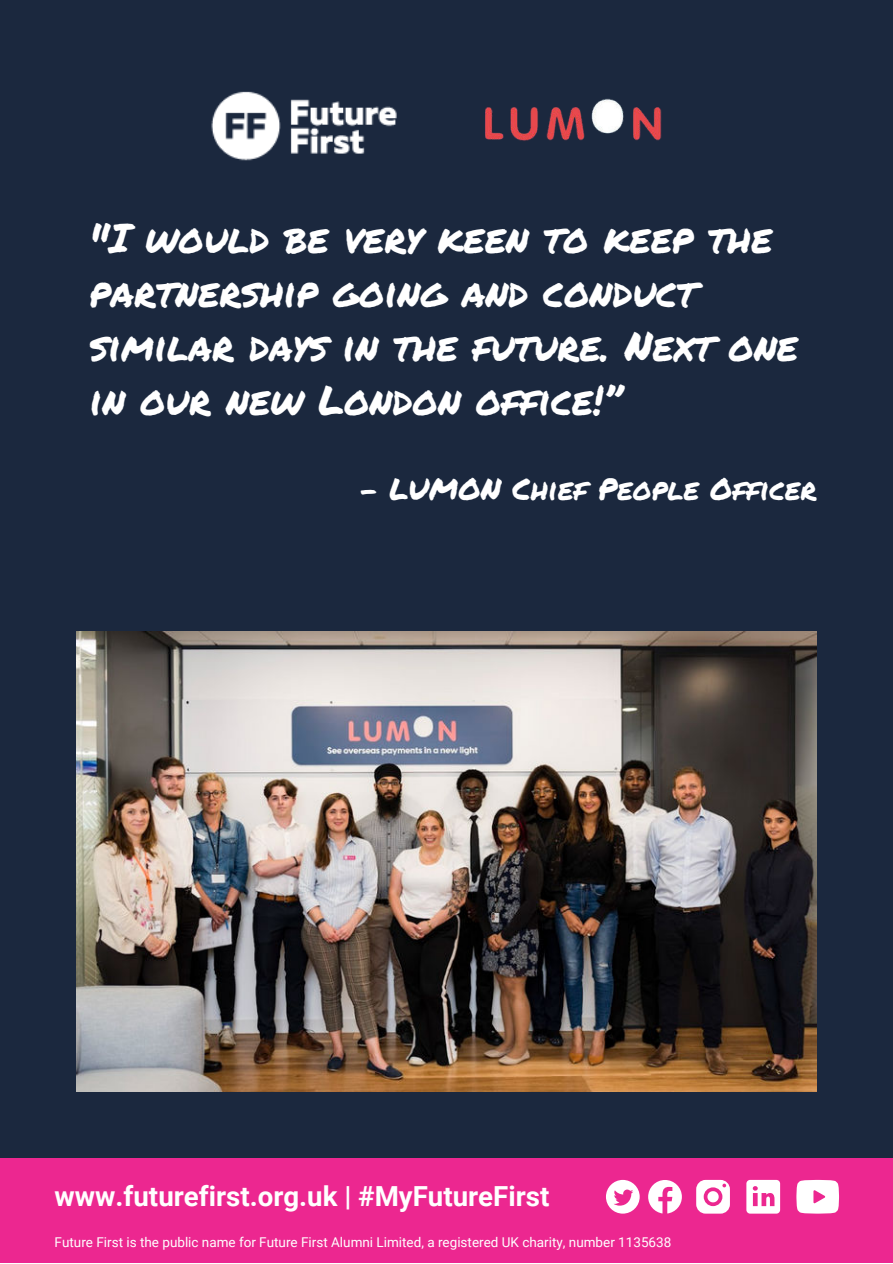
<style>
.page{position:relative;width:893px;height:1264px;background:#fff}
.page>*{position:absolute;margin:0;border:0;box-sizing:border-box;transform-origin:0 0}
.t1{font:40.5px/54px "Permanent Marker";color:#fff}
.t2{font:30px "Permanent Marker";color:#fff}
.t3{font:700 27.6px "Roboto";color:#fff}
.t4{font:13.5px "Roboto";color:#fff}
</style>
<div class="page">
<div style="left:0;top:0;width:892px;height:1262px;background:#1b283e"></div>
<img style="left:76px;top:631px;width:740px;height:460px">
<div style="left:0;top:1158px;width:892px;height:104px;background:#ec2790"></div>
<svg style="left:606px;top:1179px;width:33px;height:34px"></svg>
<svg style="left:648px;top:1180px;width:33px;height:33px"></svg>
<svg style="left:696px;top:1179px;width:33px;height:34px"></svg>
<svg style="left:796px;top:1179px;width:43px;height:34px"></svg>
<svg style="left:746px;top:1179px;width:34px;height:34px"></svg>
<img style="left:211px;top:91px;width:186px;height:70px">
<img style="left:485px;top:98px;width:177px;height:43px">
<p class="t1" style="left:89px;top:210px;width:710px">"I would be very keen to keep the partnership going and conduct similar days in the future. Next one in our new London office!”</p>
<p class="t2" style="left:360px;top:466px;width:458px">- LUMON Chief People Officer</p>
<p class="t3" style="left:55px;top:1176px;width:496px">www.futurefirst.org.uk | #MyFutureFirst</p>
<p class="t4" style="left:55px;top:1232px;width:618px">Future First is the public name for Future First Alumni Limited, a registered UK charity, number 1135638</p>
</div>
